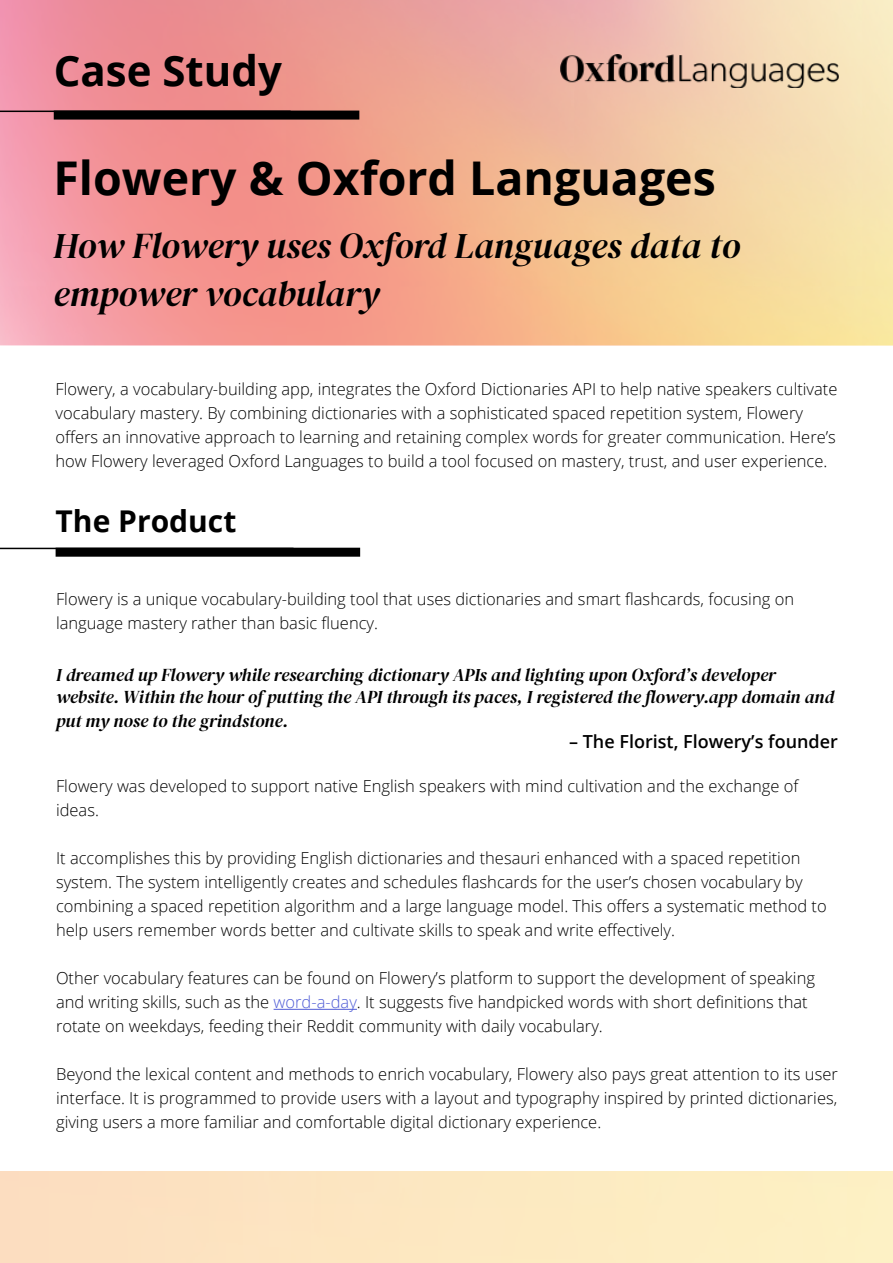
<style>
.page{position:relative;width:893px;height:1263px;background:#fff}
.page>*{position:absolute;margin:0;border:0;box-sizing:border-box;transform-origin:0 0}
.t1{font:700 46.5px "Open Sans";color:#000}
.t2{font:700 42px "Open Sans";color:#000}
.t3{font:italic 36px/48px "DM Serif Display";letter-spacing:-.005em;color:#000}
.t4{font:700 30px "Open Sans";color:#000}
.t5{font:italic 18px/21.6px "DM Serif Display";color:#000}
.t6{font:600 18px "Open Sans";color:#000}
.t7{font:300 16.5px/24px "Open Sans";color:#000}
.s1{color:#4f5cd6}
</style>
<div class="page">
<img style="left:0;top:0;width:893px;height:345px">
<hr style="left:0;top:111px;width:291px;height:1px;background:#000">
<div style="left:54px;top:111px;width:305px;height:9px;background:#000"></div>
<img style="left:561px;top:54px;width:278px;height:34px">
<hr style="left:0;top:548px;width:293px;height:1px;background:#000">
<div style="left:56px;top:548px;width:304px;height:9px;background:#000"></div>
<hr style="left:274px;top:1009px;width:83px;height:1px;background:#4f5cd6">
<h2 class="t2" style="left:54px;top:41px;width:230px">Case Study</h2>
<h1 class="t1" style="left:53px;top:145px;width:664px">Flowery &amp; Oxford Languages</h1>
<h3 class="t3" style="left:53px;top:222px;width:688px">How Flowery uses Oxford Languages data to empower vocabulary</h3>
<p class="t7" style="left:56px;top:376px;width:783px">Flowery, a vocabulary-building app, integrates the Oxford Dictionaries API to help native speakers cultivate vocabulary mastery. By combining dictionaries with a sophisticated spaced repetition system, Flowery offers an innovative approach to learning and retaining complex words for greater communication. Here’s how Flowery leveraged Oxford Languages to build a tool focused on mastery, trust, and user experience.</p>
<h3 class="t4" style="left:56px;top:500px;width:182px">The Product</h3>
<p class="t7" style="left:56px;top:587px;width:739px">Flowery is a unique vocabulary-building tool that uses dictionaries and smart flashcards, focusing on language mastery rather than basic fluency.</p>
<p class="t5" style="left:56px;top:664px;width:780px">I dreamed up Flowery while researching dictionary APIs and lighting upon Oxford’s developer website. Within the hour of putting the API through its paces, I registered the flowery.app domain and</p>
<p class="t5" style="left:56px;top:710px;width:234px">put my nose to the grindstone.</p>
<p class="t6" style="left:569px;top:729px;width:270px">– The Florist, Flowery’s founder</p>
<p class="t7" style="left:56px;top:774px;width:744px">Flowery was developed to support native English speakers with mind cultivation and the exchange of ideas.</p>
<p class="t7" style="left:56px;top:846px;width:772px">It accomplishes this by providing English dictionaries and thesauri enhanced with a spaced repetition system. The system intelligently creates and schedules flashcards for the user’s chosen vocabulary by combining a spaced repetition algorithm and a large language model. This offers a systematic method to help users remember words better and cultivate skills to speak and write effectively.</p>
<p class="t7" style="left:56px;top:966px;width:760px">Other vocabulary features can be found on Flowery’s platform to support the development of speaking and writing skills, such as the <span class="s1">word-a-day</span>. It suggests five handpicked words with short definitions that rotate on weekdays, feeding their Reddit community with daily vocabulary.</p>
<p class="t7" style="left:56px;top:1062px;width:783px;text-align:justify">Beyond the lexical content and methods to enrich vocabulary, Flowery also pays great attention to its user interface. It is programmed to provide users with a layout and typography inspired by printed dictionaries, giving users a more familiar and comfortable digital dictionary experience.</p>
</div>
